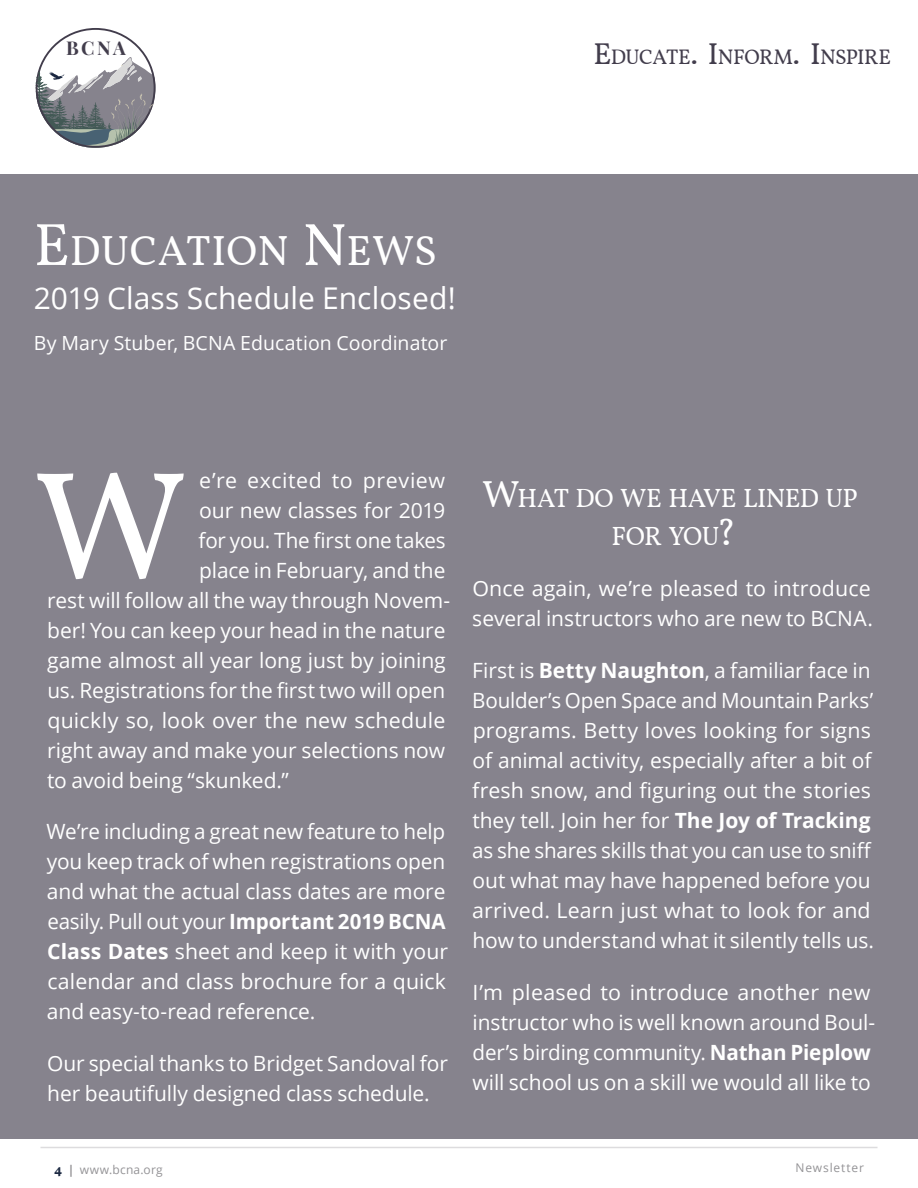
<style>
.page{position:relative;width:918px;height:1188px;background:#fff}
.page>*{position:absolute;margin:0;border:0;box-sizing:border-box;transform-origin:0 0}
.t1{font:153.6px "Vollkorn";color:#fff}
.t2{font:42px "Vollkorn";letter-spacing:.01em;color:#fff}
.t3{font:30px "Open Sans";letter-spacing:.005em;color:#fff}
.t4{font:26.25px/37.5px "Vollkorn";letter-spacing:-.02em;color:#fff;text-align:center}
.t5{font:21px/30px "Open Sans";letter-spacing:-.005em;color:#fff}
.t6{font:21px "Vollkorn";letter-spacing:-.02em;color:#423d4c}
.t7{font:21px "Open Sans";letter-spacing:.025em;color:#fff}
.t8{font:19.5px "Open Sans";letter-spacing:.005em;color:#fff}
.t9{font:700 18.9px "Playfair Display";color:#423d4c}
.t10{font:12px "Open Sans";letter-spacing:.02em;color:#949396}
.t11{font:12px "Open Sans";letter-spacing:.065em;color:#949396}
.s1{font-size:30px}
.s2{font-size:60px}
.s3{font-weight:700}
.s4{font-size:37.5px}
.s5{font-family:"Vollkorn";font-weight:700;font-size:13.5px;color:#1a2740}
</style>
<div class="page">
<hr style="left:40px;top:1147px;width:838px;height:1px;background:#dddcde">
<div style="left:0;top:174px;width:918px;height:964px;background:#86838d"></div>
<svg style="left:35px;top:28px;width:121px;height:120px"></svg>
<p class="t9" style="left:66px;top:36px;width:61px">BCNA</p>
<p class="t6" style="left:594px;top:41px;width:299px"><span class="s1">E</span>DUCATE<span class="s1">. I</span>NFORM<span class="s1">. I</span>NSPIRE</p>
<h2 class="t2" style="left:34px;top:220px;width:405px"><span class="s2">E</span>DUCATION <span class="s2">N</span>EWS</h2>
<h3 class="t3" style="left:34px;top:278px;width:424px">2019 Class Schedule Enclosed!</h3>
<p class="t8" style="left:34px;top:330px;width:415px">By Mary Stuber, BCNA Education Coordinator</p>
<h1 class="t1" style="left:33px;top:412px;width:156px">W</h1>
<p class="t7" style="left:199px;top:466px;width:248px">e’re excited to preview</p>
<p class="t5" style="left:199px;top:495px;width:248px">our new classes for 2019</p>
<p class="t5" style="left:199px;top:525px;width:249px">for you. The first one takes</p>
<p class="t5" style="left:199px;top:555px;width:248px">place in February, and the</p>
<p class="t5" style="left:47px;top:585px;width:404px">rest will follow all the way through Novem-</p>
<p class="t5" style="left:47px;top:615px;width:400px">ber! You can keep your head in the nature</p>
<p class="t5" style="left:47px;top:645px;width:400px">game almost all year long just by joining</p>
<p class="t5" style="left:47px;top:675px;width:399px">us. Registrations for the first two will open</p>
<p class="t5" style="left:47px;top:705px;width:399px">quickly so, look over the new schedule</p>
<p class="t5" style="left:47px;top:735px;width:399px">right away and make your selections now</p>
<p class="t5" style="left:47px;top:765px;width:243px">to avoid being “skunked.”</p>
<p class="t5" style="left:47px;top:816px;width:403px">We’re including a great new feature to help you keep track of when registrations open and what the actual class dates are more easily. Pull out your <span class="s3">Important 2019 BCNA Class Dates</span> sheet and keep it with your calendar and class brochure for a quick and easy-to-read reference.</p>
<p class="t5" style="left:47px;top:1048px;width:402px">Our special thanks to Bridget Sandoval for her beautifully designed class schedule.</p>
<p class="t4" style="left:482px;top:478px;width:377px"><span class="s4">W</span>HAT DO WE HAVE LINED UP<br>FOR YOU<span class="s4">?</span></p>
<p class="t5" style="left:472px;top:573px;width:402px">Once again, we’re pleased to introduce several instructors who are new to BCNA.</p>
<p class="t5" style="left:472px;top:655px;width:404px">First is <span class="s3">Betty Naughton</span>, a familiar face in Boulder’s Open Space and Mountain Parks’ programs. Betty loves looking for signs of animal activity, especially after a bit of fresh snow, and figuring out the stories they tell. Join her for <span class="s3">The Joy of Tracking </span>as she shares skills that you can use to sniff out what may have happened before you arrived. Learn just what to look for and how to understand what it silently tells us.</p>
<p class="t5" style="left:472px;top:977px;width:404px">I’m pleased to introduce another new instructor who is well known around Boul&shy;der’s birding community. <span class="s3">Nathan Pieplow </span>will school us on a skill we would all like to</p>
<p class="t10" style="left:54px;top:1162px;width:110px"><span class="s5">4</span> <span class="s3">|</span> www.bcna.org</p>
<p class="t11" style="left:795px;top:1159px;width:70px">Newsletter</p>
</div>
